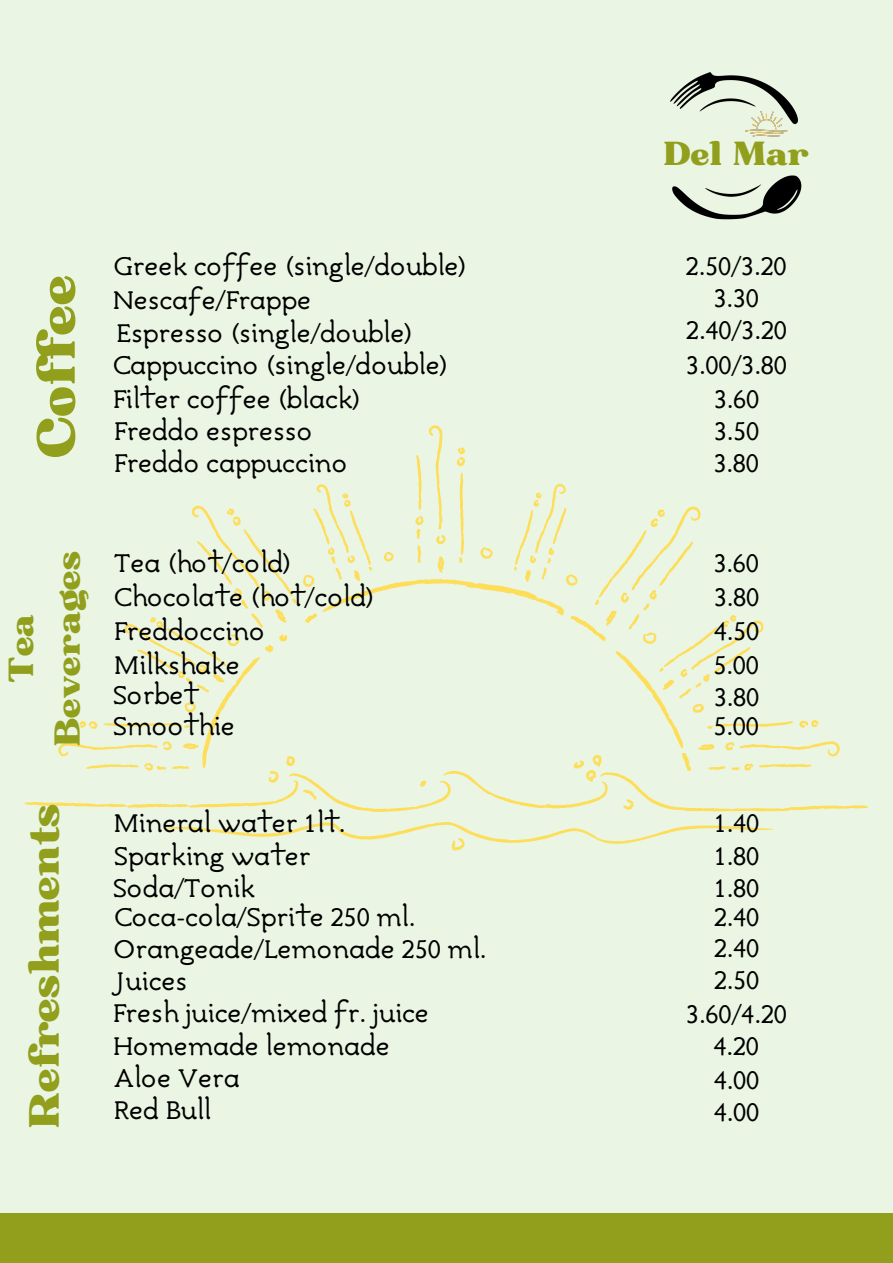
<style>
.page{position:relative;width:893px;height:1263px;background:#eaf6e3}
.page>*{position:absolute;margin:0;border:0;box-sizing:border-box;transform-origin:0 0}
.t1{font:51.75px "Bugaki";color:#919f1d}
.t2{font:40.88px "Bugaki";color:#919f1d}
.t3{font:33.67px/46.9px "Bugaki";color:#919f1d;text-align:center}
.t4{font:32.25px "Bugaki";color:#919f1d}
.t5{font:27px "Avdira";color:#000}
</style>
<div class="page">
<svg style="left:24px;top:425px;width:844px;height:425px"></svg>
<div style="left:0;top:1213px;width:893px;height:50px;background:#919f1d"></div>
<img style="left:670px;top:73px;width:132px;height:146px">
<img style="left:746px;top:112px;width:41px;height:24px">
<p class="t1" style="left:24px;top:459px;width:186px;rotate:-90deg">Coffee</p>
<p class="t5" style="left:113px;top:250px;width:356px">Greek coffee (single/double)</p>
<h1 class="t5" style="left:113px;top:284px;width:200px">Nescafe/Frappe</h1>
<p class="t5" style="left:116px;top:317px;width:298px">Espresso (single/double)</p>
<p class="t5" style="left:113px;top:349px;width:337px">Cappuccino (single/double)</p>
<p class="t5" style="left:113px;top:383px;width:250px">Filter coffee (black)</p>
<p class="t5" style="left:114px;top:415px;width:200px">Freddo espresso</p>
<p class="t5" style="left:114px;top:447px;width:235px">Freddo cappuccino</p>
<p class="t3" style="left:-1px;top:746px;width:196px;rotate:-90deg">Tea<br>Beverages</p>
<p class="t5" style="left:114px;top:547px;width:180px">Tea (hot/cold)</p>
<p class="t5" style="left:114px;top:581px;width:263px">Chocolate (hot/cold)</p>
<p class="t5" style="left:114px;top:615px;width:152px">Freddoccino</p>
<p class="t5" style="left:114px;top:649px;width:127px">Milkshake</p>
<p class="t5" style="left:113px;top:679px;width:87px">Sorbet</p>
<p class="t5" style="left:113px;top:710px;width:124px">Smoothie</p>
<p class="t2" style="left:19px;top:1128px;width:326px;rotate:-90deg">Refreshments</p>
<p class="t5" style="left:113px;top:807px;width:233px">Mineral water 1lt.</p>
<p class="t5" style="left:114px;top:840px;width:198px">Sparking water</p>
<p class="t5" style="left:113px;top:872px;width:144px">Soda/Tonik</p>
<p class="t5" style="left:114px;top:900px;width:302px">Coca-cola/Sprite 250 ml.</p>
<p class="t5" style="left:114px;top:933px;width:374px">Orangeade/Lemonade 250 ml.</p>
<p class="t5" style="left:114px;top:965px;width:75px">Juices</p>
<p class="t5" style="left:113px;top:997px;width:318px">Fresh juice/mixed fr. juice</p>
<p class="t5" style="left:113px;top:1029px;width:279px">Homemade lemonade</p>
<p class="t5" style="left:114px;top:1062px;width:127px">Aloe Vera</p>
<p class="t5" style="left:114px;top:1094px;width:99px">Red Bull</p>
<h3 class="t4" style="left:664px;top:134px;width:146px">Del Mar</h3>
<p class="t5" style="left:685px;top:250px;width:103px">2.50/3.20</p>
<p class="t5" style="left:713px;top:282px;width:47px">3.30</p>
<p class="t5" style="left:686px;top:314px;width:103px">2.40/3.20</p>
<p class="t5" style="left:686px;top:349px;width:103px">3.00/3.80</p>
<h3 class="t5" style="left:713px;top:383px;width:47px">3.60</h3>
<h2 class="t5" style="left:713px;top:415px;width:47px">3.50</h2>
<p class="t5" style="left:713px;top:447px;width:47px">3.80</p>
<p class="t5" style="left:713px;top:547px;width:47px">3.60</p>
<p class="t5" style="left:713px;top:581px;width:47px">3.80</p>
<p class="t5" style="left:713px;top:615px;width:47px">4.50</p>
<p class="t5" style="left:713px;top:649px;width:47px">5.00</p>
<p class="t5" style="left:713px;top:681px;width:47px">3.80</p>
<p class="t5" style="left:713px;top:710px;width:47px">5.00</p>
<p class="t5" style="left:713px;top:807px;width:47px">1.40</p>
<p class="t5" style="left:713px;top:840px;width:47px">1.80</p>
<p class="t5" style="left:713px;top:872px;width:47px">1.80</p>
<p class="t5" style="left:713px;top:901px;width:47px">2.40</p>
<p class="t5" style="left:713px;top:931px;width:47px">2.40</p>
<p class="t5" style="left:713px;top:964px;width:47px">2.50</p>
<p class="t5" style="left:686px;top:998px;width:103px">3.60/4.20</p>
<p class="t5" style="left:713px;top:1029px;width:47px">4.20</p>
<p class="t5" style="left:713px;top:1063px;width:47px">4.00</p>
<p class="t5" style="left:713px;top:1096px;width:47px">4.00</p>
</div>
